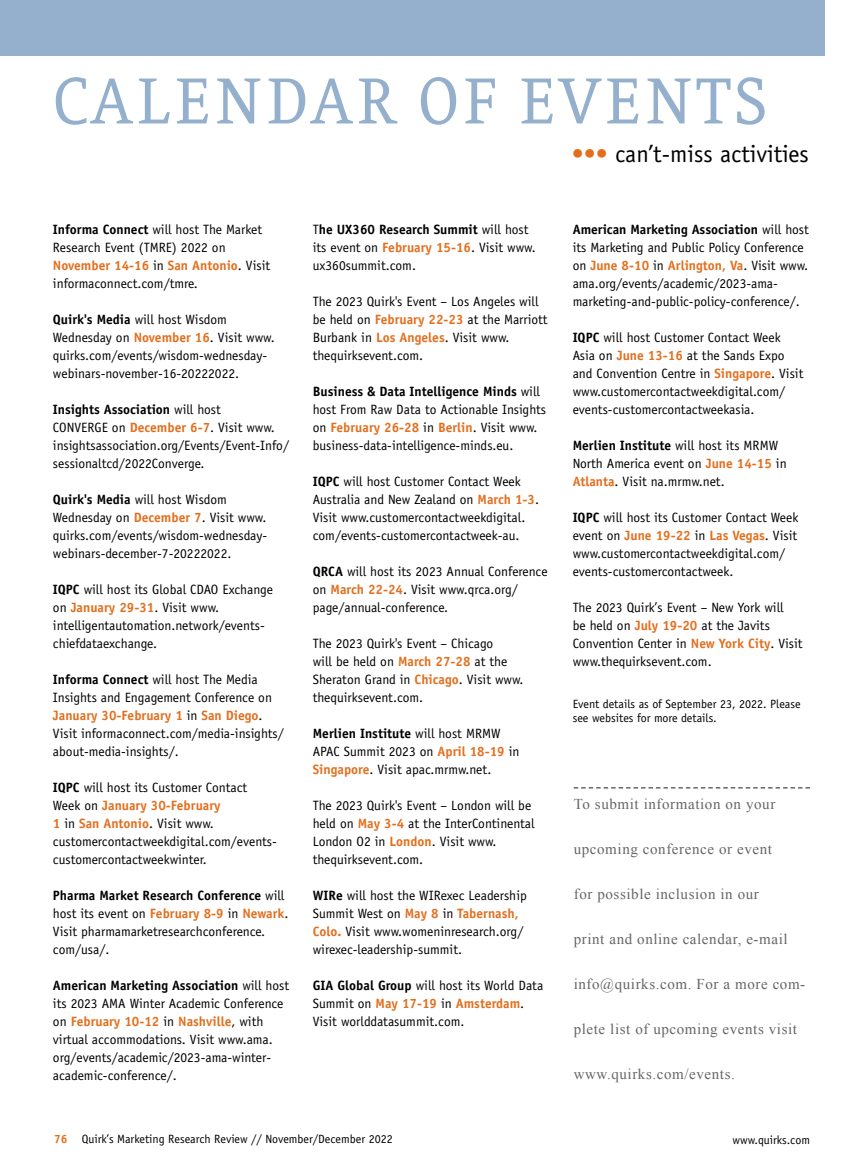
<style>
.page{position:relative;width:864px;height:1175px;background:#fff}
.page>*{position:absolute;margin:0;border:0;box-sizing:border-box;transform-origin:0 0}
.t1{font:78px "Eureka";letter-spacing:.01em;color:#94b0cd}
.t2{font:24px "Officina Sans Std";color:#000}
.t3{font:15px "Times New Roman";letter-spacing:.04em;color:#686464}
.t4{font:13.5px/18px "Officina Sans Std";color:#000}
.t5{font:12px/14.4px "Officina Sans Std";color:#000}
.s1{color:#e36f1e}
.s2{font-weight:700}
.s3{font-weight:700;color:#e36f1e}
</style>
<div class="page">
<div style="left:0;top:0;width:824px;height:55px;background:#94b0cd"></div>
<svg style="left:574px;top:787px;width:236px;height:1px"></svg>
<h1 class="t1" style="left:52px;top:66px;width:718px">CALENDAR OF EVENTS</h1>
<h2 class="t2" style="left:572px;top:140px;width:238px"><span class="s1">•••</span> can’t-miss activities</h2>
<p class="t4" style="left:53px;top:220px;width:219px"><span class="s2">Informa Connect</span> will host The Market<br>Research Event (TMRE) 2022 on<br><span class="s3">November 14-16</span> in <span class="s3">San Antonio</span>. Visit informaconnect.com/tmre.</p>
<p class="t4" style="left:53px;top:310px;width:223px"><span class="s2">Quirk's Media</span> will host Wisdom Wednesday on <span class="s3">November 16</span>. Visit www. quirks.com/events/wisdom-wednesday&shy;webinars-november-16-20222022.</p>
<p class="t4" style="left:53px;top:400px;width:238px"><span class="s2">Insights Association</span> will host<br>CONVERGE on <span class="s3">December 6-7</span>. Visit www. insightsassociation.org/Events/Event-Info/ sessionaltcd/2022Converge.</p>
<p class="t4" style="left:53px;top:490px;width:216px"><span class="s2">Quirk's Media</span> will host Wisdom Wednesday on <span class="s3">December 7</span>. Visit www. quirks.com/events/wisdom-wednesday&shy;webinars-december-7-20222022.</p>
<p class="t4" style="left:53px;top:580px;width:222px"><span class="s2">IQPC</span> will host its Global CDAO Exchange on <span class="s3">January 29-31</span>. Visit www. intelligentautomation.network/events&shy;chiefdataexchange.</p>
<p class="t4" style="left:53px;top:670px;width:232px"><span class="s2">Informa Connect</span> will host The Media Insights and Engagement Conference on <span class="s3">January 30-February 1</span> in <span class="s3">San Diego</span>.<br>Visit informaconnect.com/media-insights/ about-media-insights/.</p>
<p class="t4" style="left:53px;top:778px;width:226px"><span class="s2">IQPC</span> will host its Customer Contact Week on <span class="s3">January 30-February<br>1</span> in <span class="s3">San Antonio</span>. Visit www. customercontactweekdigital.com/events&shy;customercontactweekwinter.</p>
<p class="t4" style="left:53px;top:886px;width:237px"><span class="s2">Pharma Market Research Conference</span> will host its event on <span class="s3">February 8-9</span> in <span class="s3">Newark</span>.<br>Visit pharmamarketresearchconference. com/usa/.</p>
<p class="t4" style="left:53px;top:976px;width:238px"><span class="s2">American Marketing Association</span> will host its 2023 AMA Winter Academic Conference on <span class="s3">February 10-12</span> in <span class="s3">Nashville</span>, with virtual accommodations. Visit www.ama. org/events/academic/2023-ama-winter&shy;academic-conference/.</p>
<p class="t4" style="left:313px;top:220px;width:225px">T<span class="s2">he UX360 Research Summit</span> will host its event on <span class="s3">February 15-16</span>. Visit www. ux360summit.com.</p>
<p class="t4" style="left:313px;top:292px;width:236px">The 2023 Quirk's Event – Los Angeles will be held on <span class="s3">February 22-23</span> at the Marriott Burbank in <span class="s3">Los Angeles</span>. Visit www. thequirksevent.com.</p>
<p class="t4" style="left:313px;top:382px;width:235px"><span class="s2">Business &amp; Data Intelligence Minds</span> will host From Raw Data to Actionable Insights on <span class="s3">February 26-28</span> in <span class="s3">Berlin</span>. Visit www. business-data-intelligence-minds.eu.</p>
<p class="t4" style="left:313px;top:472px;width:228px"><span class="s2">IQPC</span> will host Customer Contact Week Australia and New Zealand on <span class="s3">March 1-3</span>.<br>Visit www.customercontactweekdigital. com/events-customercontactweek-au.</p>
<p class="t4" style="left:313px;top:562px;width:236px"><span class="s2">QRCA</span> will host its 2023 Annual Conference on <span class="s3">March 22-24</span>. Visit www.qrca.org/ page/annual-conference.</p>
<p class="t4" style="left:313px;top:634px;width:212px">The 2023 Quirk's Event – Chicago<br>will be held on <span class="s3">March 27-28</span> at the<br>Sheraton Grand in <span class="s3">Chicago</span>. Visit www. thequirksevent.com.</p>
<p class="t4" style="left:313px;top:724px;width:208px"><span class="s2">Merlien Institute</span> will host MRMW<br>APAC Summit 2023 on <span class="s3">April 18-19</span> in<br><span class="s3">Singapore</span>. Visit apac.mrmw.net.</p>
<p class="t4" style="left:313px;top:796px;width:223px">The 2023 Quirk's Event – London will be held on <span class="s3">May 3-4</span> at the InterContinental<br>London O2 in <span class="s3">London</span>. Visit www. thequirksevent.com.</p>
<p class="t4" style="left:313px;top:886px;width:216px"><span class="s2">WIRe</span> will host the WIRexec Leadership Summit West on <span class="s3">May 8</span> in <span class="s3">Tabernash, Colo.</span> Visit www.womeninresearch.org/ wirexec-leadership-summit.</p>
<p class="t4" style="left:313px;top:976px;width:232px"><span class="s2">GIA Global Group</span> will host its World Data<br>Summit on <span class="s3">May 17-19</span> in <span class="s3">Amsterdam</span>.<br>Visit worlddatasummit.com.</p>
<p class="t4" style="left:573px;top:220px;width:238px"><span class="s2">American Marketing Association</span> will host its Marketing and Public Policy Conference on <span class="s3">June 8-10</span> in <span class="s3">Arlington, Va</span>. Visit www. ama.org/events/academic/2023-ama&shy;marketing-and-public-policy-conference/.</p>
<p class="t4" style="left:573px;top:328px;width:232px"><span class="s2">IQPC</span> will host Customer Contact Week Asia on <span class="s3">June 13-16</span> at the Sands Expo and Convention Centre in <span class="s3">Singapore</span>. Visit www.customercontactweekdigital.com/ events-customercontactweekasia.</p>
<p class="t4" style="left:573px;top:436px;width:216px"><span class="s2">Merlien Institute</span> will host its MRMW<br>North America event on <span class="s3">June 14-15</span> in<br><span class="s3">Atlanta</span>. Visit na.mrmw.net.</p>
<p class="t4" style="left:573px;top:508px;width:227px"><span class="s2">IQPC</span> will host its Customer Contact Week event on <span class="s3">June 19-22</span> in <span class="s3">Las Vegas</span>. Visit www.customercontactweekdigital.com/ events-customercontactweek.</p>
<p class="t4" style="left:573px;top:598px;width:232px">The 2023 Quirk’s Event – New York will<br>be held on <span class="s3">July 19-20</span> at the Javits Convention Center in <span class="s3">New York City</span>. Visit www.thequirksevent.com.</p>
<p class="t5" style="left:573px;top:696px;width:229px">Event details as of September 23, 2022. Please see websites for more details.</p>
<p class="t3" style="left:574px;top:793px;width:203px">To submit information on your</p>
<p class="t3" style="left:574px;top:838px;width:200px">upcoming conference or event</p>
<p class="t3" style="left:574px;top:883px;width:187px">for possible inclusion in our</p>
<p class="t3" style="left:574px;top:928px;width:215px">print and online calendar, e-mail</p>
<p class="t3" style="left:574px;top:973px;width:233px">info@quirks.com. For a more com-</p>
<p class="t3" style="left:574px;top:1018px;width:225px">plete list of upcoming events visit</p>
<p class="t3" style="left:574px;top:1063px;width:163px">www.quirks.com/events.</p>
<p class="t5" style="left:54px;top:1131px;width:340px"><span class="s3">76</span> Quirk’s Marketing Research Review // November/December 2022</p>
<p class="t5" style="left:733px;top:1132px;width:79px">www.quirks.com</p>
</div>
